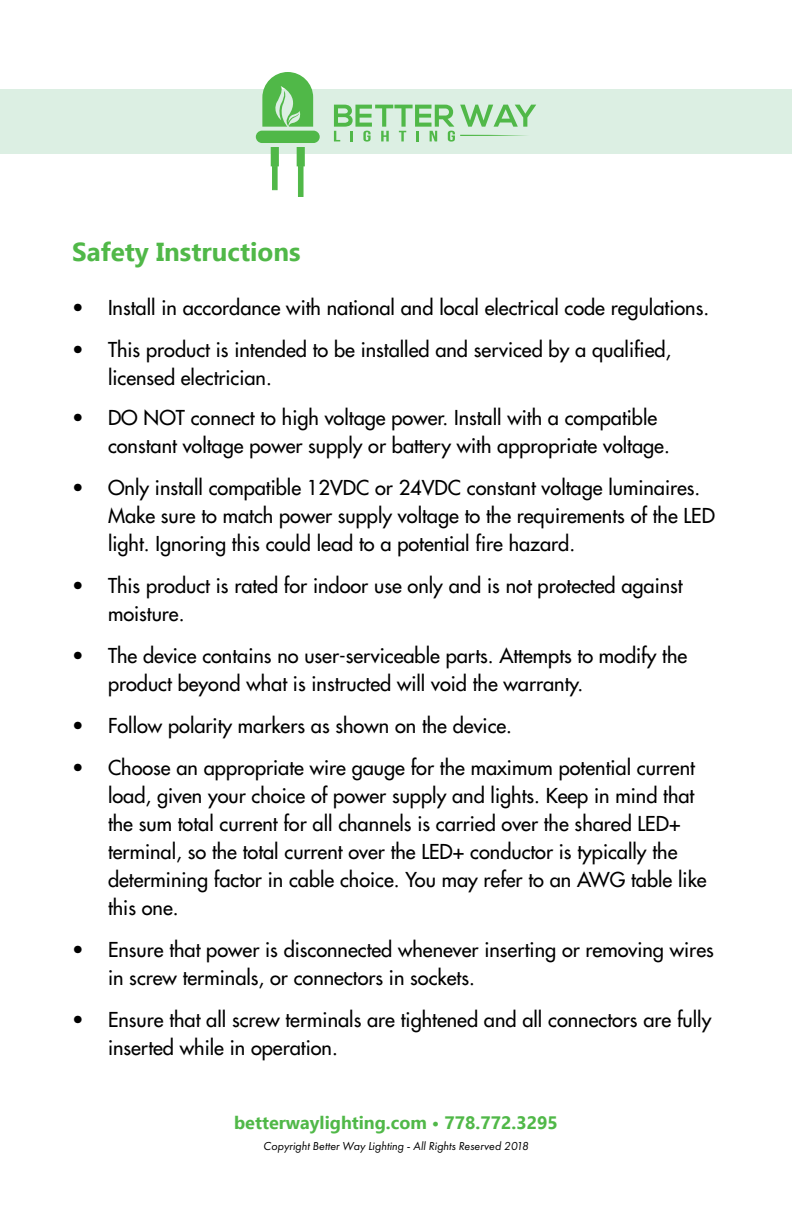
<style>
.page{position:relative;width:792px;height:1224px;background:#fff}
.page>*{position:absolute;margin:0;border:0;box-sizing:border-box;transform-origin:0 0}
.t1{font:700 26px "Ebrima";color:#50b848}
.t2{font:20px/28px "Futura";color:#000}
.t3{font:700 18px "Ebrima";color:#50b848}
.t4{font:italic 12px "Futura PT";color:#000}
</style>
<div class="page">
<div style="left:0;top:89px;width:792px;height:65px;background:#dcefe3"></div>
<svg style="left:334px;top:105px;width:202px;height:37px"></svg>
<svg style="left:262px;top:72px;width:51px;height:55px"></svg>
<div style="left:256px;top:131px;width:64px;height:12px;background:#50b848;border-radius:6px"></div>
<div style="left:298px;top:166px;width:5px;height:30px;background:#50b848"></div>
<hr style="left:273px;top:166px;width:4px;height:24px;background:#50b848">
<div style="left:272px;top:166px;width:6px;height:24px;border:1px solid #50b848"></div>
<svg style="left:297px;top:147px;width:8px;height:19px"></svg>
<svg style="left:271px;top:147px;width:8px;height:19px"></svg>
<h1 class="t1" style="left:72px;top:231px;width:230px">Safety Instructions</h1>
<p class="t2" style="left:72px;top:293px;width:639px">• Install in accordance with national and local electrical code regulations.</p>
<p class="t2" style="left:108px;top:335px;width:565px;text-indent:-36px">• This product is intended to be installed and serviced by a qualified, licensed electrician.</p>
<p class="t2" style="left:108px;top:403px;width:563px;text-indent:-36px">• DO NOT connect to high voltage power. Install with a compatible constant voltage power supply or battery with appropriate voltage.</p>
<p class="t2" style="left:108px;top:473px;width:609px;text-indent:-36px">• Only install compatible 12VDC or 24VDC constant voltage luminaires.<br>Make sure to match power supply voltage to the requirements of the LED light. Ignoring this could lead to a potential fire hazard.</p>
<p class="t2" style="left:108px;top:571px;width:576px;text-indent:-36px">• This product is rated for indoor use only and is not protected against moisture.</p>
<p class="t2" style="left:108px;top:641px;width:581px;text-indent:-36px">• The device contains no user-serviceable parts. Attempts to modify the product beyond what is instructed will void the warranty.</p>
<p class="t2" style="left:72px;top:711px;width:442px">• Follow polarity markers as shown on the device.</p>
<p class="t2" style="left:108px;top:753px;width:600px;text-indent:-36px">• Choose an appropriate wire gauge for the maximum potential current load, given your choice of power supply and lights. Keep in mind that the sum total current for all channels is carried over the shared LED+ terminal, so the total current over the LED+ conductor is typically the determining factor in cable choice. You may refer to an AWG table like this one.</p>
<p class="t2" style="left:108px;top:935px;width:607px;text-indent:-36px">• Ensure that power is disconnected whenever inserting or removing wires in screw terminals, or connectors in sockets.</p>
<p class="t2" style="left:108px;top:1005px;width:605px;text-indent:-36px">• Ensure that all screw terminals are tightened and all connectors are fully inserted while in operation.</p>
<p class="t3" style="left:234px;top:1109px;width:325px">betterwaylighting.com • 778.772.3295</p>
<p class="t4" style="left:263px;top:1139px;width:267px">Copyright Better Way Lighting - All Rights Reserved 2018</p>
</div>
